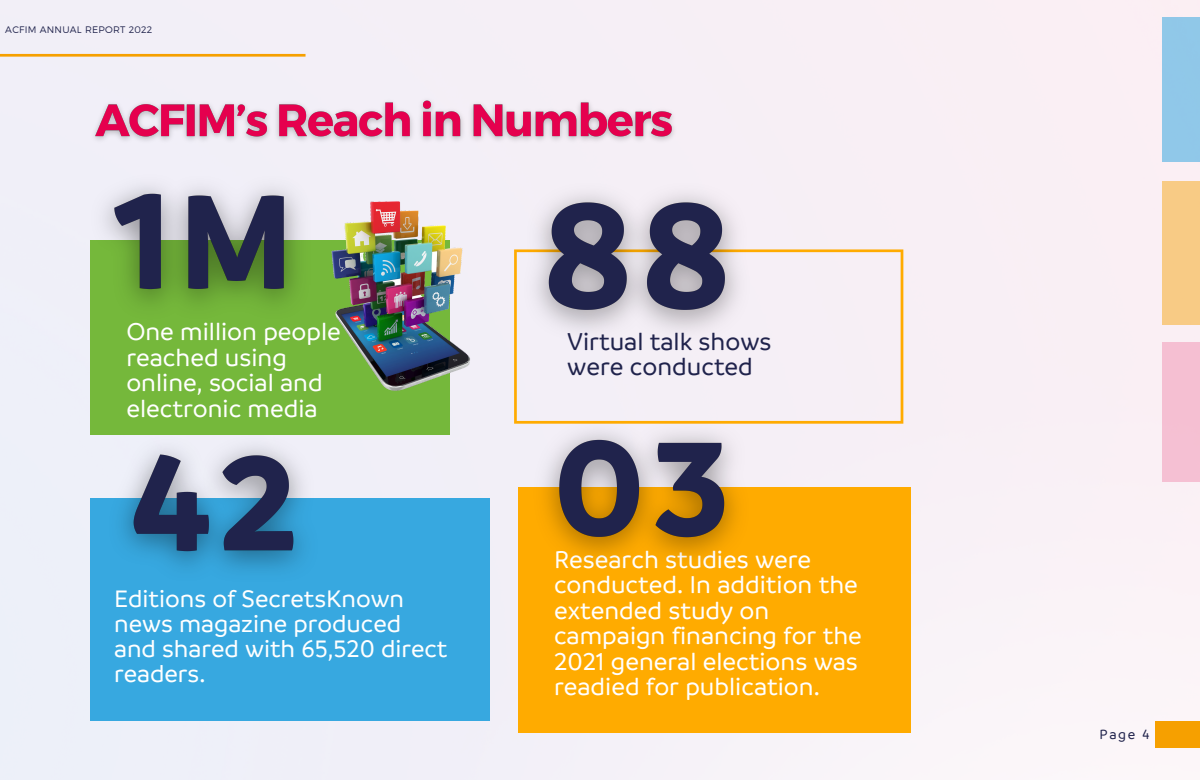
<style>
.page{position:relative;width:1200px;height:780px;background:#fff}
.page>*{position:absolute;margin:0;border:0;box-sizing:border-box;transform-origin:0 0}
.t1{font:500 26.04px/25.5px "Branding SF";color:#fff}
.t2{font:500 26.04px/25.5px "Branding SF";color:#20234c}
.t3{font:500 25.64px/25.2px "Branding SF";color:#fff}
.t4{font:500 14.32px "Branding SF";color:#20234c}
.t5{font:300 9.44px "Montserrat";letter-spacing:.03em;color:#20234c}
</style>
<div class="page">
<img style="left:0;top:0;width:1200px;height:780px">
<hr style="left:0;top:54px;width:306px;height:3px;background:#f6a000">
<div style="left:90px;top:240px;width:359px;height:195px;background:#75b83b"></div>
<img style="left:345px;top:198px;width:144px;height:198px">
<img style="left:86px;top:84px;width:595px;height:72px">
<img style="left:70px;top:114px;width:275px;height:263px">
<div style="left:90px;top:499px;width:399px;height:222px;background:#37a8e0"></div>
<img style="left:89px;top:377px;width:259px;height:262px">
<svg style="left:780px;top:249px;width:123px;height:175px;fill:#f6eff5"></svg>
<img style="left:497px;top:118px;width:288px;height:285px">
<div style="left:1156px;top:721px;width:44px;height:27px;background:#f6a000"></div>
<div style="left:518px;top:487px;width:392px;height:246px;background:#ffab00"></div>
<img style="left:511px;top:362px;width:269px;height:261px">
<div style="left:1162px;top:17px;width:38px;height:145px;background:#90c8e9"></div>
<div style="left:1162px;top:181px;width:38px;height:143px;background:#f8cb85"></div>
<div style="left:1162px;top:343px;width:38px;height:139px;background:#f5bfd2"></div>
<p class="t5" style="left:5px;top:24px;width:149px">ACFIM ANNUAL REPORT 2022</p>
<p class="t1" style="left:126px;top:319px;width:216px">One million people reached using online, social and electronic media</p>
<p class="t3" style="left:114px;top:586px;width:335px">Editions of SecretsKnown news magazine produced and shared with 65,520 direct readers.</p>
<p class="t2" style="left:567px;top:328px;width:206px">Virtual talk shows were conducted</p>
<p class="t1" style="left:554px;top:546px;width:309px">Research studies were conducted. In addition the extended study on campaign financing for the<br>2021 general elections was readied for publication.</p>
<p class="t4" style="left:1100px;top:725px;width:51px">Page 4</p>
</div>
